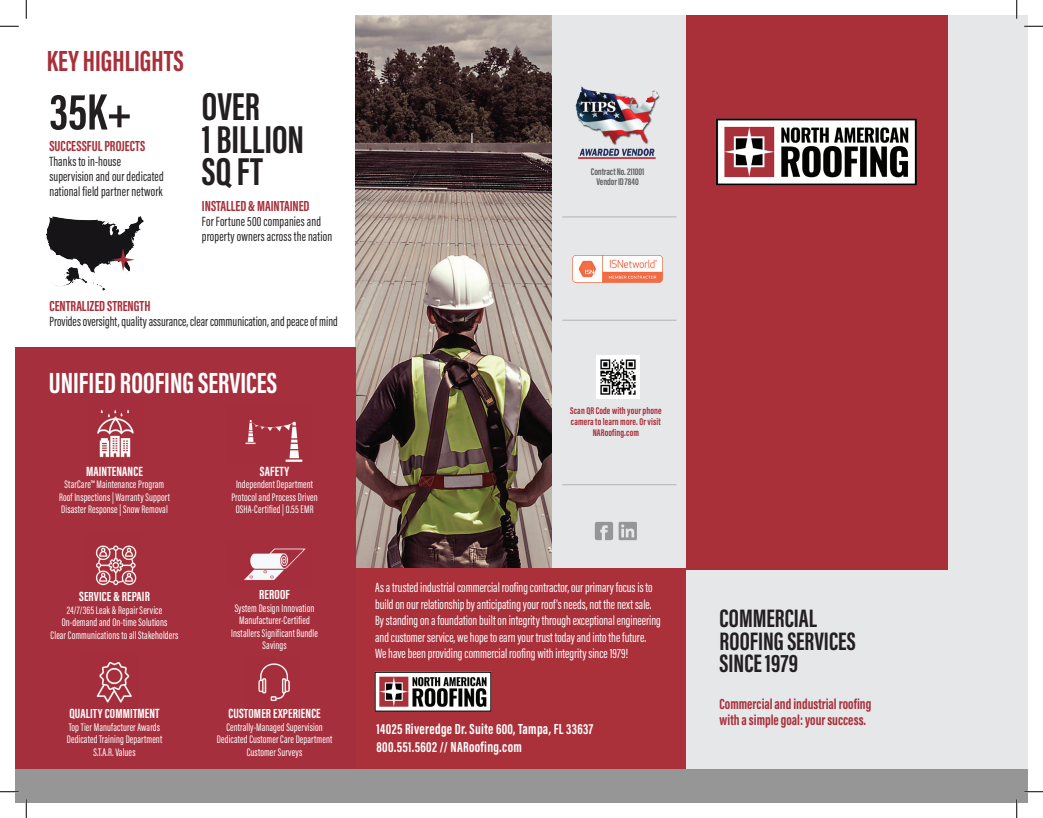
<style>
.page{position:relative;width:1043px;height:818px;background:#fff}
.page>*{position:absolute;margin:0;border:0;box-sizing:border-box;transform-origin:0 0}
.t1{font:700 52.5px "Acumin Pro Extra Cond";color:#231f20}
.t2{font:700 40px/32.5px "Acumin Pro Extra Cond";color:#231f20}
.t3{font:700 30px "Acumin Pro Extra Cond";color:#fff}
.t4{font:700 30px "Acumin Pro Extra Cond";color:#a92f39}
.t5{font:700 26px/22.8px "Acumin Pro Extra Cond";color:#231f20}
.t6{font:700 15px/16.2px "Acumin Pro Extra Cond";color:#a92f39}
.t7{font:700 15px/18px "Acumin Pro Extra Cond";letter-spacing:.02em;color:#fff}
.t8{font:13.75px/16.5px "Acumin Pro Extra Cond";color:#fff}
.t9{font:13.75px/15px "Acumin Pro Extra Cond";letter-spacing:.01em;color:#231f20}
.t10{font:700 13.75px "Acumin Pro Extra Cond";letter-spacing:.01em;color:#fff}
.t11{font:11.25px/12.5px "Acumin Pro Extra Cond";letter-spacing:.01em;color:#fff;text-align:center}
.t12{font:700 10px/11.2px "Acumin Pro Extra Cond";letter-spacing:.01em;color:#a92f39;text-align:center}
.t13{font:700 10px/9.6px "Acumin Pro Extra Cond";letter-spacing:-.01em;color:#636366;text-align:center}
</style>
<div class="page">
<div style="left:685px;top:15px;width:343px;height:754px;background:#e6e7e9"></div>
<div style="left:685px;top:15px;width:263px;height:554px;background:#a92f39"></div>
<div style="left:685px;top:769px;width:343px;height:33px;background:#969696"></div>
<img style="left:716px;top:118px;width:201px;height:68px">
<img style="left:356px;top:15px;width:196px;height:552px">
<div style="left:552px;top:15px;width:133px;height:653px;background:#e6e7e9"></div>
<img style="left:575px;top:86px;width:85px;height:73px">
<img style="left:572px;top:255px;width:90px;height:27px">
<svg style="left:595px;top:522px;width:42px;height:18px"></svg>
<hr style="left:562px;top:320px;width:114px;height:1px;background:#b2b3b7">
<hr style="left:562px;top:216px;width:114px;height:1px;background:#b2b3b7">
<hr style="left:562px;top:484px;width:114px;height:1px;background:#b2b3b7">
<img style="left:596px;top:355px;width:43px;height:43px">
<div style="left:356px;top:568px;width:329px;height:201px;background:#aa303a"></div>
<img style="left:374px;top:671px;width:118px;height:41px">
<div style="left:15px;top:347px;width:341px;height:422px;background:#a52f3d"></div>
<img style="left:97px;top:409px;width:37px;height:49px">
<img style="left:95px;top:545px;width:42px;height:41px">
<img style="left:96px;top:662px;width:36px;height:41px">
<img style="left:245px;top:419px;width:58px;height:43px">
<img style="left:244px;top:548px;width:62px;height:32px">
<img style="left:258px;top:663px;width:32px;height:38px">
<img style="left:47px;top:217px;width:96px;height:73px">
<svg style="left:111px;top:248px;width:24px;height:23px"></svg>
<div style="left:15px;top:769px;width:670px;height:33px;background:#969696"></div>
<svg style="left:0;top:25px;width:19px;height:2px"></svg>
<svg style="left:1024px;top:25px;width:18px;height:2px"></svg>
<svg style="left:0;top:791px;width:19px;height:1px"></svg>
<svg style="left:1024px;top:791px;width:18px;height:1px"></svg>
<svg style="left:25px;top:0;width:2px;height:19px"></svg>
<svg style="left:25px;top:799px;width:2px;height:19px"></svg>
<svg style="left:1016px;top:0;width:1px;height:19px"></svg>
<svg style="left:1015px;top:799px;width:2px;height:19px"></svg>
<h3 class="t4" style="left:47px;top:42px;width:138px">KEY HIGHLIGHTS</h3>
<h1 class="t1" style="left:49px;top:80px;width:84px">35K+</h1>
<h3 class="t6" style="left:49px;top:137px;width:97px">SUCCESSFUL PROJECTS</h3>
<p class="t9" style="left:49px;top:154px;width:116px">Thanks to in-house supervision and our dedicated national field partner network</p>
<h2 class="t2" style="left:202px;top:90px;width:104px">OVER<br>1 BILLION<br>SQ FT</h2>
<h3 class="t6" style="left:202px;top:197px;width:109px">INSTALLED &amp; MAINTAINED</h3>
<p class="t9" style="left:202px;top:213px;width:132px">For Fortune 500 companies and property owners across the nation</p>
<h3 class="t6" style="left:49px;top:297px;width:102px">CENTRALIZED STRENGTH</h3>
<p class="t9" style="left:49px;top:314px;width:290px">Provides oversight, quality assurance, clear communication, and peace of mind</p>
<h3 class="t3" style="left:49px;top:365px;width:230px">UNIFIED ROOFING SERVICES</h3>
<p class="t10" style="left:86px;top:462px;width:58px">MAINTENANCE</p>
<p class="t11" style="left:59px;top:478px;width:112px">StarCare™ Maintenance Program<br>Roof Inspections | Warranty Support<br>Disaster Response | Snow Removal</p>
<p class="t10" style="left:79px;top:588px;width:72px">SERVICE &amp; REPAIR</p>
<p class="t11" style="left:51px;top:604px;width:129px">24/7/365 Leak &amp; Repair Service<br>On-demand and On-time Solutions<br>Clear Communications to all Stakeholders</p>
<p class="t10" style="left:69px;top:705px;width:92px">QUALITY COMMITMENT</p>
<p class="t11" style="left:67px;top:720px;width:97px">Top Tier Manufacturer Awards<br>Dedicated Training Department<br>S.T.A.R. Values</p>
<p class="t10" style="left:260px;top:463px;width:31px">SAFETY</p>
<p class="t11" style="left:231px;top:478px;width:88px">Independent Department<br>Protocol and Process Driven<br>OSHA-Certified | 0.55 EMR</p>
<p class="t10" style="left:259px;top:586px;width:32px">REROOF</p>
<p class="t11" style="left:231px;top:601px;width:88px">System Design Innovation<br>Manufacturer-Certified<br>Installers Significant Bundle<br>Savings</p>
<p class="t10" style="left:228px;top:705px;width:94px">CUSTOMER EXPERIENCE</p>
<p class="t11" style="left:217px;top:720px;width:117px">Centrally-Managed Supervision<br>Dedicated Customer Care Department<br>Customer Surveys</p>
<p class="t13" style="left:591px;top:167px;width:55px">Contract No. 211001<br>Vendor ID 7840</p>
<p class="t12" style="left:570px;top:405px;width:93px">Scan QR Code with your phone camera to learn more. Or visit<br>NARoofing.com</p>
<p class="t8" style="left:375px;top:579px;width:287px">As a trusted industrial commercial roofing contractor, our primary focus is to build on our relationship by anticipating your roof’s needs, not the next sale.<br>By standing on a foundation built on integrity through exceptional engineering and customer service, we hope to earn your trust today and into the future.<br>We have been providing commercial roofing with integrity since 1979!</p>
<h3 class="t7" style="left:376px;top:720px;width:218px">14025 Riveredge Dr. Suite 600, Tampa, FL 33637<br>800.551.5602 // NARoofing.com</h3>
<h3 class="t5" style="left:719px;top:606px;width:138px">COMMERCIAL<br>ROOFING SERVICES<br>SINCE 1979</h3>
<h3 class="t6" style="left:719px;top:695px;width:153px">Commercial and industrial roofing with a simple goal: your success.</h3>
</div>
